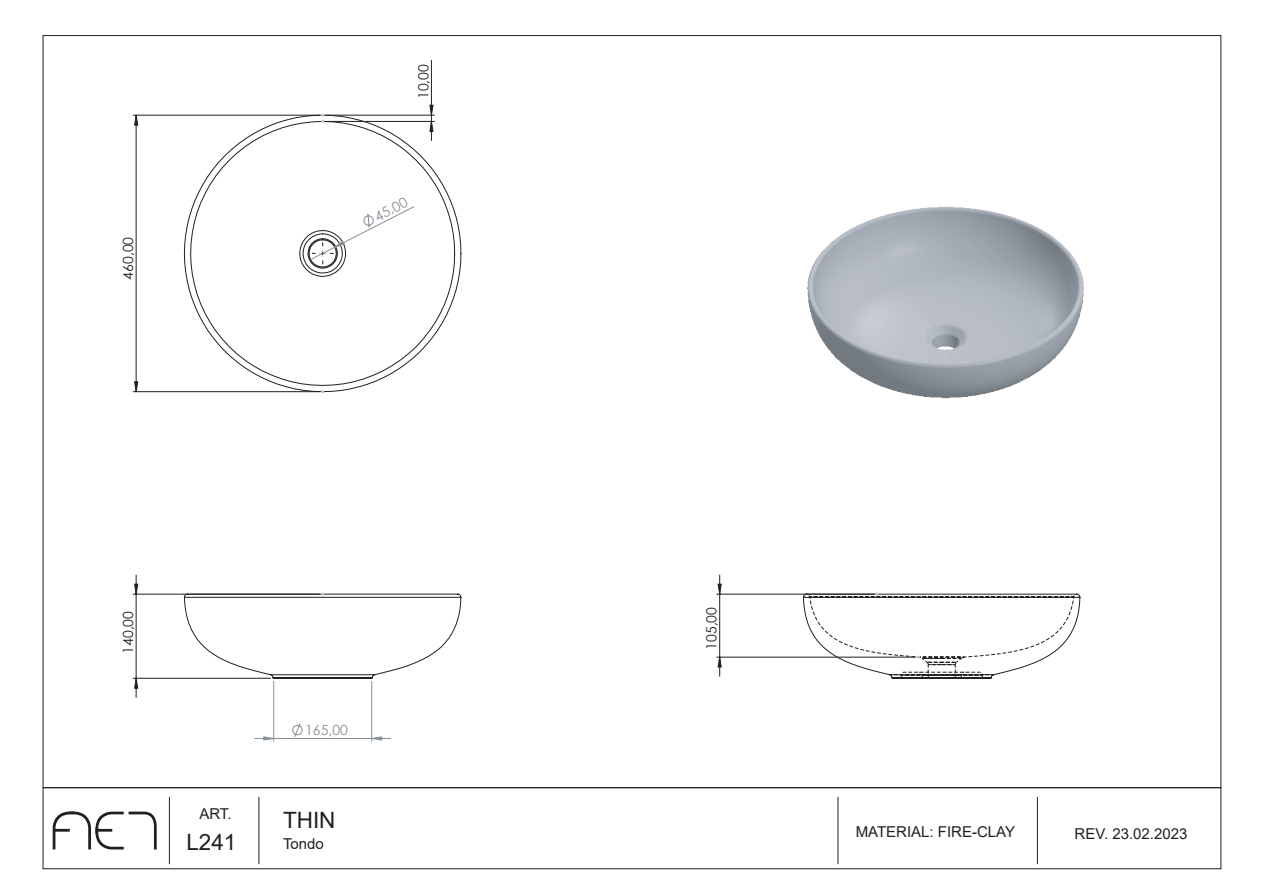
<style>
.page{position:relative;width:1263px;height:893px;background:#fff}
.page>*{position:absolute;margin:0;border:0;box-sizing:border-box;transform-origin:0 0}
.t1{font:22.5px "Arial";color:#231f20}
.t2{font:15px "Arial";color:#231f20}
.t3{font:14.1px "Century Gothic";color:#231f20}
.t4{font:14.1px "Century Gothic";color:#878f96}
</style>
<div class="page">
<hr style="left:169px;top:797px;width:1px;height:67px;background:#231f20">
<hr style="left:258px;top:797px;width:1px;height:67px;background:#231f20">
<hr style="left:837px;top:797px;width:1px;height:67px;background:#231f20">
<hr style="left:1037px;top:797px;width:1px;height:67px;background:#231f20">
<div style="left:43px;top:787px;width:1178px;height:82px;border:1px solid #231f20"></div>
<svg style="left:52px;top:811px;width:105px;height:39px"></svg>
<img style="left:807px;top:206px;width:278px;height:193px">
<svg style="left:184px;top:114px;width:278px;height:277px"></svg>
<svg style="left:802px;top:592px;width:279px;height:87px"></svg>
<hr style="left:273px;top:681px;width:1px;height:60px;background:#878f96">
<hr style="left:371px;top:681px;width:1px;height:60px;background:#878f96">
<hr style="left:133px;top:115px;width:187px;height:1px;background:#231f20">
<hr style="left:133px;top:391px;width:187px;height:1px;background:#231f20">
<hr style="left:326px;top:115px;width:108px;height:1px;background:#231f20">
<hr style="left:326px;top:121px;width:108px;height:1px;background:#231f20">
<hr style="left:431px;top:60px;width:1px;height:55px;background:#231f20">
<hr style="left:133px;top:594px;width:187px;height:1px;background:#231f20">
<hr style="left:133px;top:678px;width:138px;height:1px;background:#231f20">
<hr style="left:717px;top:594px;width:157px;height:1px;background:#231f20">
<hr style="left:717px;top:657px;width:199px;height:1px;background:#231f20">
<svg style="left:255px;top:723px;width:136px;height:18px"></svg>
<svg style="left:308px;top:113px;width:106px;height:280px"></svg>
<svg style="left:134px;top:115px;width:4px;height:277px"></svg>
<svg style="left:429px;top:105px;width:5px;height:36px"></svg>
<svg style="left:135px;top:584px;width:586px;height:104px"></svg>
<p class="t3" style="left:118px;top:279px;width:44px;rotate:-90deg">460,00</p>
<p class="t3" style="left:413px;top:99px;width:36px;rotate:-90deg">10,00</p>
<p class="t4" style="left:371px;top:208px;width:36px;rotate:-27deg">45,00</p>
<p class="t3" style="left:118px;top:654px;width:44px;rotate:-90deg">140,00</p>
<p class="t3" style="left:702px;top:650px;width:44px;rotate:-90deg">105,00</p>
<p class="t2" style="left:199px;top:804px;width:34px">ART.</p>
<h1 class="t1" style="left:186px;top:826px;width:52px">L241</h1>
<p class="t4" style="left:305px;top:720px;width:44px">165,00</p>
<h1 class="t1" style="left:283px;top:804px;width:54px">THIN</h1>
<p class="t2" style="left:283px;top:833px;width:42px">Tondo</p>
<p class="t2" style="left:856px;top:822px;width:161px">MATERIAL: FIRE-CLAY</p>
<p class="t2" style="left:1075px;top:823px;width:114px">REV. 23.02.2023</p>
</div>
